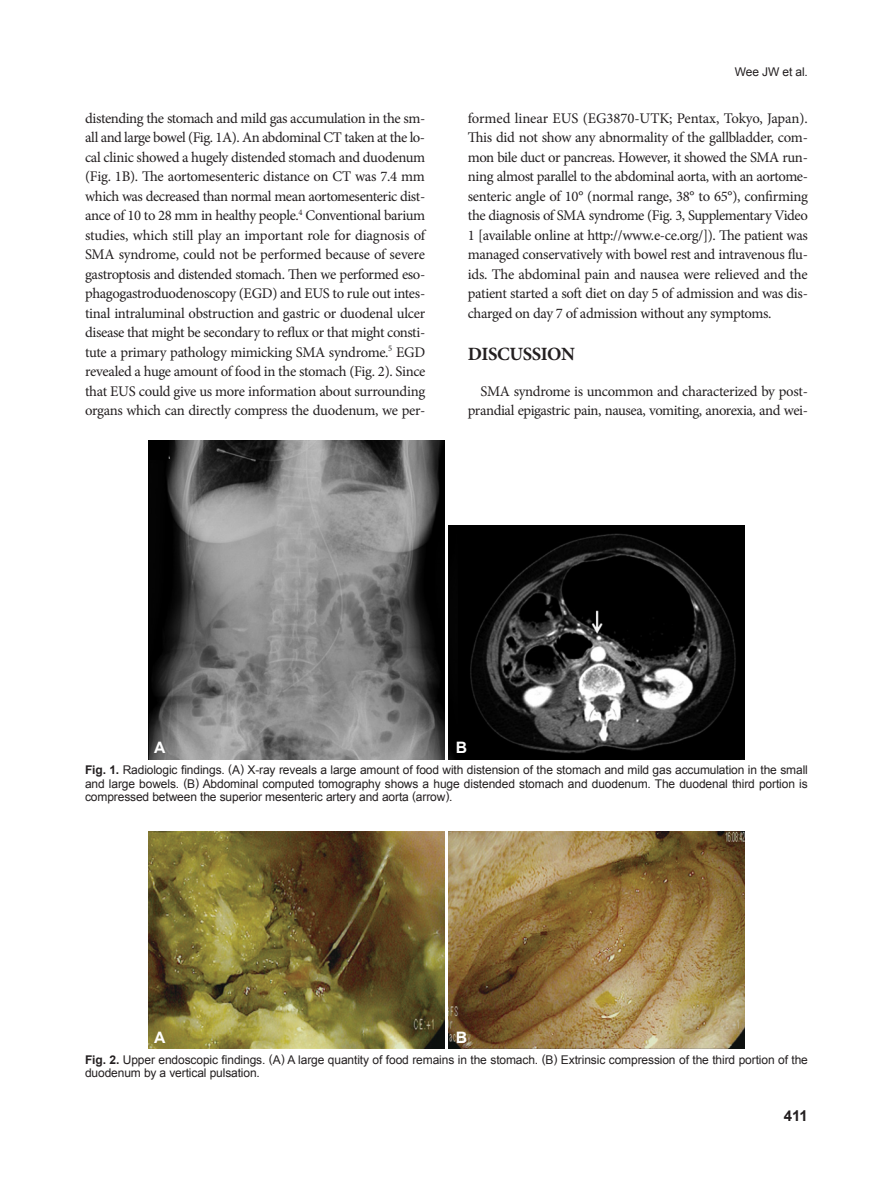
<style>
.page{position:relative;width:893px;height:1191px;background:#fff}
.page>*{position:absolute;margin:0;border:0;box-sizing:border-box;transform-origin:0 0}
.t1{font:700 18.75px "Minion Pro";letter-spacing:-.02em;color:#231f20}
.t2{font:700 15.75px "Arial";color:#fff}
.t3{font:700 15px "Arial";color:#231f20}
.t4{font:14.7px/19.5px "Minion Pro";letter-spacing:-.025em;color:#231f20;text-align:justify}
.t5{font:12px/13.5px "Arial";letter-spacing:-.01em;color:#231f20}
.s1{font-weight:700}
</style>
<div class="page">
<img style="left:149px;top:831px;width:295px;height:217px">
<img style="left:449px;top:831px;width:295px;height:217px">
<img style="left:149px;top:440px;width:295px;height:319px">
<img style="left:449px;top:525px;width:295px;height:234px">
<p class="t5" style="left:735px;top:65px;width:75px">Wee JW et al.</p>
<p class="t4" style="left:85px;top:108px;width:342px">distending the stomach and mild gas accumulation in the sm&shy;all and large bowel (Fig. 1A). An abdominal CT taken at the lo&shy;cal clinic showed a hugely distended stomach and duodenum (Fig. 1B). The aortomesenteric distance on CT was 7.4 mm which was decreased than normal mean aortomesenteric dist&shy;ance of 10 to 28 mm in healthy people.<sup>4</sup> Conventional barium studies, which still play an important role for diagnosis of SMA syndrome, could not be performed because of severe gastroptosis and distended stomach. Then we performed eso&shy;phagogastroduodenoscopy (EGD) and EUS to rule out intes&shy;tinal intraluminal obstruction and gastric or duodenal ulcer disease that might be secondary to reflux or that might consti&shy;tute a primary pathology mimicking SMA syndrome.<sup>5</sup> EGD revealed a huge amount of food in the stomach (Fig. 2). Since that EUS could give us more information about surrounding organs which can directly compress the duodenum, we per-</p>
<p class="t4" style="left:468px;top:108px;width:342px">formed linear EUS (EG3870-UTK; Pentax, Tokyo, Japan).<br>This did not show any abnormality of the gallbladder, com&shy;mon bile duct or pancreas. However, it showed the SMA run&shy;ning almost parallel to the abdominal aorta, with an aortome&shy;senteric angle of 10° (normal range, 38° to 65°), confirming the diagnosis of SMA syndrome (Fig. 3, Supplementary Video 1 [available online at http://www.e-ce.org/]). The patient was managed conservatively with bowel rest and intravenous flu&shy;ids. The abdominal pain and nausea were relieved and the patient started a soft diet on day 5 of admission and was dis&shy;charged on day 7 of admission without any symptoms.</p>
<p class="t1" style="left:468px;top:341px;width:109px">DISCUSSION</p>
<p class="t4" style="left:468px;top:381px;width:342px;text-align:right">SMA syndrome is uncommon and characterized by post&shy;prandial epigastric pain, nausea, vomiting, anorexia, and wei-</p>
<p class="t2" style="left:154px;top:737px;width:13px">A</p>
<p class="t2" style="left:456px;top:737px;width:13px">B</p>
<p class="t5" style="left:85px;top:763px;width:724px;text-align:justify"><span class="s1">Fig. 1.</span> Radiologic findings. (A) X-ray reveals a large amount of food with distension of the stomach and mild gas accumulation in the small and large bowels. (B) Abdominal computed tomography shows a huge distended stomach and duodenum. The duodenal third portion is compressed between the superior mesenteric artery and aorta (arrow).</p>
<p class="t2" style="left:154px;top:1027px;width:13px">A</p>
<p class="t2" style="left:456px;top:1027px;width:13px">B</p>
<p class="t5" style="left:85px;top:1053px;width:724px"><span class="s1">Fig. 2.</span> Upper endoscopic findings. (A) A large quantity of food remains in the stomach. (B) Extrinsic compression of the third portion of the duodenum by a vertical pulsation.</p>
<p class="t3" style="left:784px;top:1105px;width:26px">411</p>
</div>
